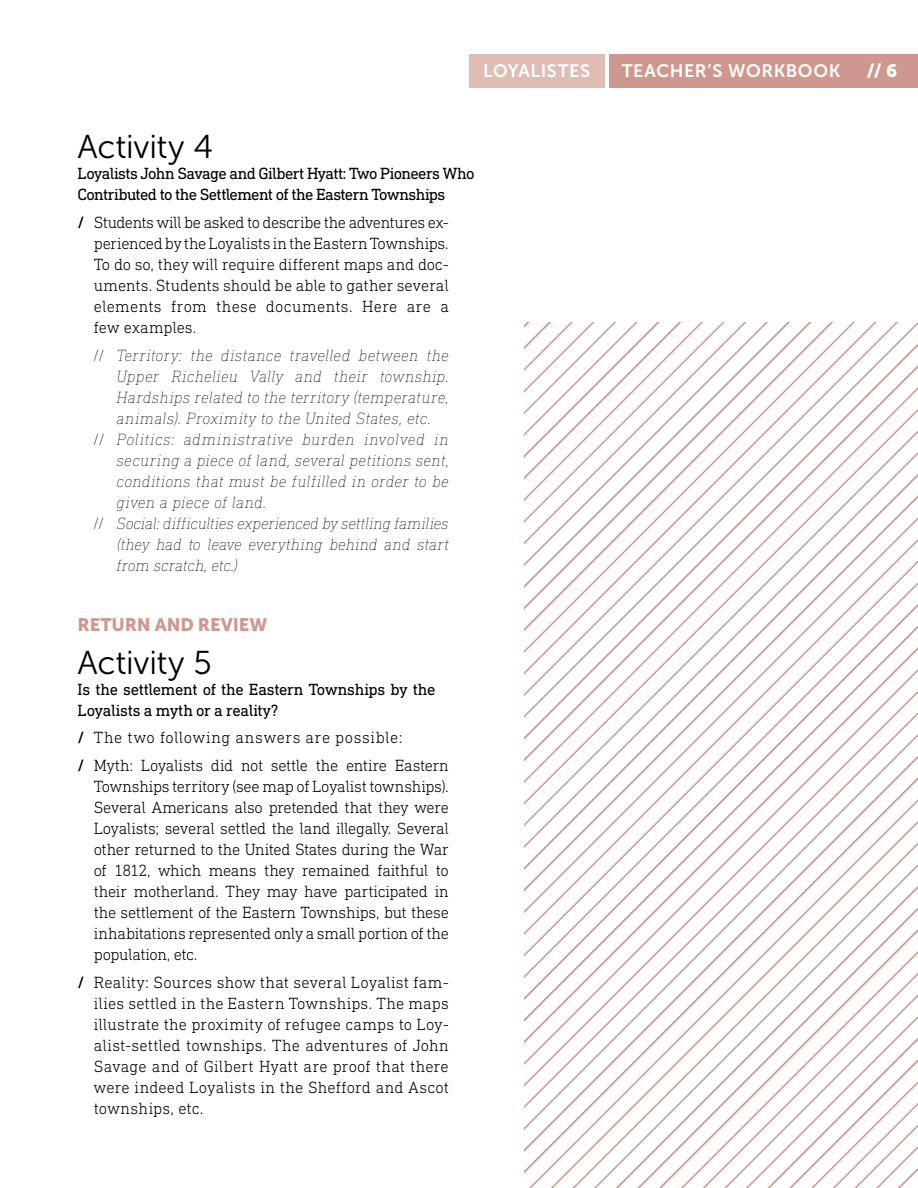
<style>
.page{position:relative;width:918px;height:1188px;background:#fff}
.page>*{position:absolute;margin:0;border:0;box-sizing:border-box;transform-origin:0 0}
.t1{font:33px "Museo Sans 300";letter-spacing:-.005em;color:#000}
.t2{font:18px "Museo Sans 700";letter-spacing:.035em;color:#fff}
.t3{font:18px "Museo Sans 900";letter-spacing:-.005em;color:#cf988e}
.t4{font:18px "Museo Sans 900";color:#fff}
.t5{font:300 16.5px/21px "DIN Next Slab Pro";letter-spacing:.005em;color:#000;text-align:justify}
.t6{font:16.5px "DIN Next Slab Pro Ult Light It";letter-spacing:.01em;color:#000}
.t7{font:16.5px/21px "DIN Next Slab Pro";letter-spacing:-.03em;color:#000}
.t8{font:16.5px "DIN Next Slab Pro Ult Light It";letter-spacing:-.01em;color:#000}
.t9{font:16.5px "DIN Next Slab Pro Ult Light It";letter-spacing:.04em;color:#000}
.s1{font-weight:500}
.s2{font-family:"DIN Next Slab Pro";font-weight:200}
</style>
<div class="page">
<div style="left:609px;top:54px;width:309px;height:34px;background:#cf988e"></div>
<div style="left:469px;top:54px;width:136px;height:34px;background:#dfbcb4"></div>
<img style="left:524px;top:322px;width:394px;height:866px">
<p class="t2" style="left:483px;top:61px;width:108px">LOYALISTES</p>
<p class="t2" style="left:622px;top:61px;width:220px">TEACHER’S WORKBOOK</p>
<p class="t4" style="left:867px;top:61px;width:32px">//6</p>
<h1 class="t1" style="left:78px;top:129px;width:137px">Activity 4</h1>
<p class="t7" style="left:78px;top:163px;width:398px">Loyalists John Savage and Gilbert Hyatt: Two Pioneers Who<br>Contributed to the Settlement of the Eastern Townships</p>
<p class="t5" style="left:94px;top:212px;width:357px;text-indent:-16px"><span class="s1">/</span> Students will be asked to describe the adventures ex&shy;perienced by the Loyalists in the Eastern Townships.<br>To do so, they will require different maps and doc&shy;uments. Students should be able to gather several elements from these documents. Here are a few examples.</p>
<p class="t6" style="left:93px;top:346px;width:358px"><span class="s2">//</span> Territory: the distance travelled between the</p>
<p class="t6" style="left:117px;top:367px;width:334px">Upper Richelieu Vally and their township.</p>
<p class="t6" style="left:117px;top:388px;width:334px">Hardships related to the territory (temperature,</p>
<p class="t6" style="left:117px;top:409px;width:316px">animals). Proximity to the United States, etc.</p>
<p class="t9" style="left:93px;top:430px;width:358px"><span class="s2">//</span> Politics: administrative burden involved in</p>
<p class="t6" style="left:117px;top:451px;width:334px">securing a piece of land, several petitions sent,</p>
<p class="t6" style="left:117px;top:472px;width:334px">conditions that must be fulfilled in order to be</p>
<p class="t6" style="left:117px;top:493px;width:151px">given a piece of land.</p>
<p class="t8" style="left:93px;top:514px;width:358px"><span class="s2">//</span> Social: difficulties experienced by settling families</p>
<p class="t6" style="left:117px;top:535px;width:334px">(they had to leave everything behind and start</p>
<p class="t8" style="left:117px;top:556px;width:123px">from scratch, etc.)</p>
<p class="t3" style="left:78px;top:614px;width:191px">RETURN AND REVIEW</p>
<h1 class="t1" style="left:78px;top:645px;width:136px">Activity 5</h1>
<p class="t7" style="left:78px;top:678px;width:359px">Is the settlement of the Eastern Townships by the<br>Loyalists a myth or a reality?</p>
<p class="t5" style="left:78px;top:724px;width:373px;line-height:27.8px"><span class="s1">/</span> The two following answers are possible:<br><span class="s1">/</span> Myth: Loyalists did not settle the entire Eastern</p>
<p class="t5" style="left:94px;top:776px;width:357px">Townships territory (see map of Loyalist townships).<br>Several Americans also pretended that they were Loyalists; several settled the land illegally. Several other returned to the United States during the War of 1812, which means they remained faithful to their motherland. They may have participated in the settlement of the Eastern Townships, but these inhabitations represented only a small portion of the population, etc.</p>
<p class="t5" style="left:94px;top:972px;width:357px;text-indent:-16px"><span class="s1">/</span> Reality: Sources show that several Loyalist fam&shy;ilies settled in the Eastern Townships. The maps illustrate the proximity of refugee camps to Loy&shy;alist-settled townships. The adventures of John Savage and of Gilbert Hyatt are proof that there were indeed Loyalists in the Shefford and Ascot townships, etc.</p>
</div>
